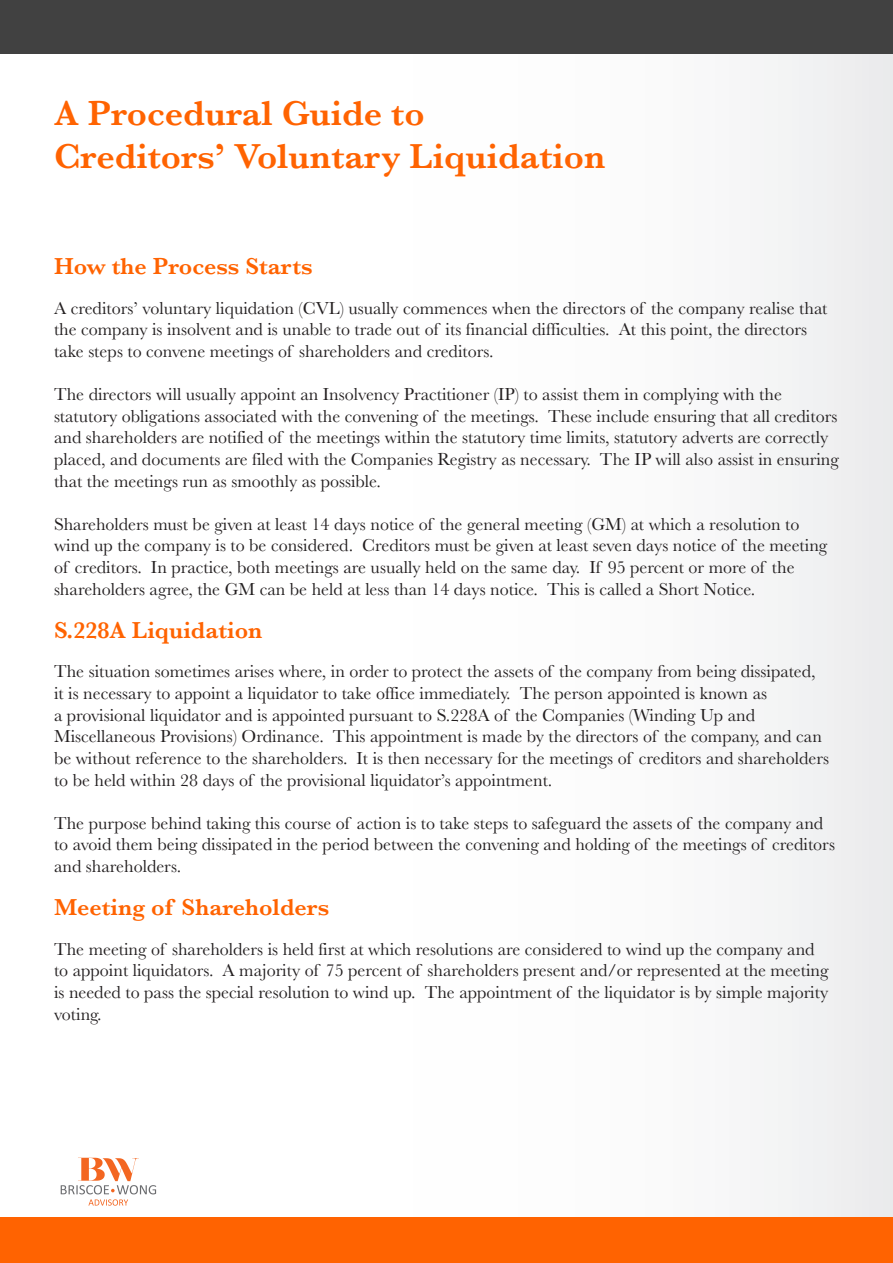
<style>
.page{position:relative;width:893px;height:1263px;background:#fff}
.page>*{position:absolute;margin:0;border:0;box-sizing:border-box;transform-origin:0 0}
.t1{font:600 36px "Baskerville";color:#ff6301}
.t2{font:600 24px "Baskerville";color:#ff6301}
.t3{font:18px/21.6px "Baskerville";color:#231f20}
</style>
<div class="page">
<div style="left:0;top:1211px;width:893px;height:52px;background:#ff6301"></div>
<div style="left:0;top:0;width:893px;height:1217px;background:linear-gradient(to right,#fff,#f3f4f4)"></div>
<div style="left:0;top:0;width:893px;height:53px;background:#414141"></div>
<svg style="left:61px;top:1158px;width:95px;height:47px"></svg>
<p class="t1" style="left:54px;top:88px;width:372px">A Procedural Guide to</p>
<p class="t1" style="left:54px;top:131px;width:553px">Creditors’ Voluntary Liquidation</p>
<p class="t2" style="left:54px;top:250px;width:260px">How the Process Starts</p>
<p class="t3" style="left:54px;top:297px;width:775px">A creditors’ voluntary liquidation (CVL) usually commences when the directors of the company realise that the company is insolvent and is unable to trade out of its financial difficulties. At this point, the directors take steps to convene meetings of shareholders and creditors.</p>
<p class="t3" style="left:54px;top:384px;width:786px">The directors will usually appoint an Insolvency Practitioner (IP) to assist them in complying with the statutory obligations associated with the convening of the meetings. These include ensuring that all creditors and shareholders are notified of the meetings within the statutory time limits, statutory adverts are correctly placed, and documents are filed with the Companies Registry as necessary. The IP will also assist in ensuring that the meetings run as smoothly as possible.</p>
<p class="t3" style="left:54px;top:513px;width:775px">Shareholders must be given at least 14 days notice of the general meeting (GM) at which a resolution to wind up the company is to be considered. Creditors must be given at least seven days notice of the meeting of creditors. In practice, both meetings are usually held on the same day. If 95 percent or more of the shareholders agree, the GM can be held at less than 14 days notice. This is called a Short Notice.</p>
<p class="t2" style="left:54px;top:613px;width:210px">S.228A Liquidation</p>
<p class="t3" style="left:54px;top:661px;width:777px">The situation sometimes arises where, in order to protect the assets of the company from being dissipated, it is necessary to appoint a liquidator to take office immediately. The person appointed is known as<br>a provisional liquidator and is appointed pursuant to S.228A of the Companies (Winding Up and Miscellaneous Provisions) Ordinance. This appointment is made by the directors of the company, and can be without reference to the shareholders. It is then necessary for the meetings of creditors and shareholders to be held within 28 days of the provisional liquidator’s appointment.</p>
<p class="t3" style="left:54px;top:812px;width:782px">The purpose behind taking this course of action is to take steps to safeguard the assets of the company and to avoid them being dissipated in the period between the convening and holding of the meetings of creditors and shareholders.</p>
<p class="t2" style="left:54px;top:890px;width:277px">Meeting of Shareholders</p>
<p class="t3" style="left:54px;top:938px;width:776px">The meeting of shareholders is held first at which resolutions are considered to wind up the company and to appoint liquidators. A majority of 75 percent of shareholders present and/or represented at the meeting is needed to pass the special resolution to wind up. The appointment of the liquidator is by simple majority voting.</p>
</div>
